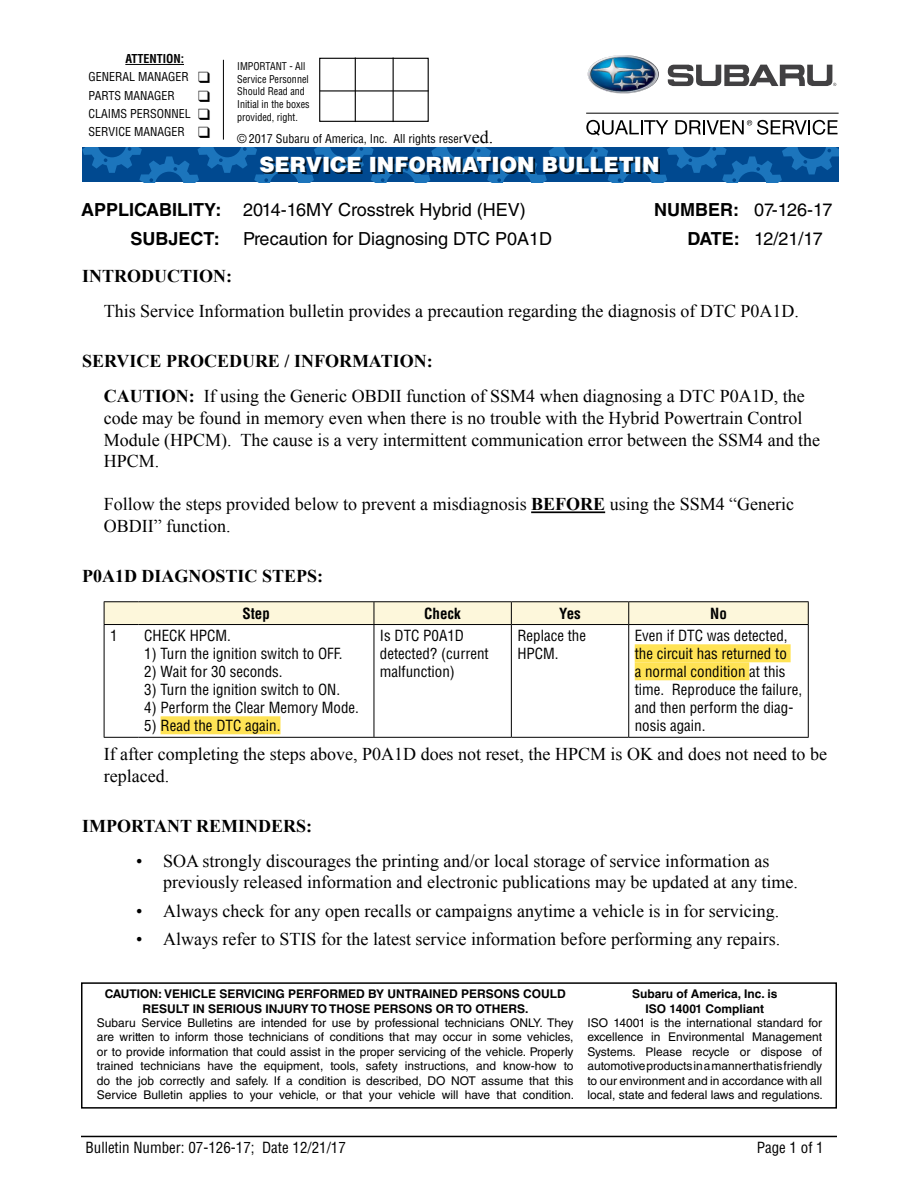
<style>
.page{position:relative;width:918px;height:1188px;background:#fff}
.page>*{position:absolute;margin:0;border:0;box-sizing:border-box;transform-origin:0 0}
.t1{font:900 21px "Helvetica LT Std";color:#fff}
.t2{font:18px/21.6px "Times New Roman";color:#000}
.t3{font:18px/28.3px "Helvetica LT Std";color:#000}
.t4{font:700 18px "Times New Roman";color:#000}
.t5{font:18px/28.3px "Helvetica LT Std";letter-spacing:-.04em;color:#000}
.t6{font:condensed 15px/18px "Helvetica LT Std";color:#000}
.t7{font:700 condensed 15px "Helvetica LT Std";color:#000}
.t8{font:12px/14.4px "Helvetica LT Std";color:#000;text-align:justify}
.t9{font:700 12px/14.4px "Helvetica LT Std";color:#000;text-align:center}
.t10{font:condensed 12px/18.1px "Helvetica LT Std";color:#000}
.t11{font:condensed 10.5px/12.6px "Helvetica LT Std";color:#000;scale:.96 1}
.s1{font-weight:700}
.s2{font-family:"Times New Roman";font-stretch:normal;font-size:18px}
</style>
<div class="page">
<hr style="left:81px;top:1136px;width:756px;height:1px;background:#000">
<hr style="left:531px;top:511px;width:74px;height:2px;background:#000">
<hr style="left:104px;top:601px;width:34px;height:1px;background:#000">
<hr style="left:138px;top:601px;width:236px;height:1px;background:#000">
<hr style="left:374px;top:601px;width:137px;height:1px;background:#000">
<hr style="left:511px;top:601px;width:118px;height:1px;background:#000">
<hr style="left:629px;top:601px;width:180px;height:1px;background:#000">
<div style="left:104px;top:602px;width:705px;height:22px;background:#fdf7db"></div>
<hr style="left:104px;top:625px;width:1px;height:112px;background:#000">
<hr style="left:104px;top:624px;width:34px;height:1px;background:#000">
<hr style="left:138px;top:624px;width:236px;height:1px;background:#000">
<hr style="left:374px;top:624px;width:137px;height:1px;background:#000">
<hr style="left:511px;top:624px;width:118px;height:1px;background:#000">
<hr style="left:629px;top:624px;width:180px;height:1px;background:#000">
<hr style="left:104px;top:737px;width:34px;height:1px;background:#000">
<hr style="left:138px;top:737px;width:236px;height:1px;background:#000">
<hr style="left:374px;top:737px;width:137px;height:1px;background:#000">
<hr style="left:511px;top:737px;width:118px;height:1px;background:#000">
<hr style="left:629px;top:737px;width:180px;height:1px;background:#000">
<hr style="left:374px;top:625px;width:1px;height:112px;background:#000">
<hr style="left:511px;top:625px;width:1px;height:112px;background:#000">
<hr style="left:628px;top:625px;width:1px;height:112px;background:#000">
<hr style="left:808px;top:625px;width:1px;height:112px;background:#000">
<div style="left:161px;top:716px;width:120px;height:18px;background:#ffe355"></div>
<div style="left:635px;top:644px;width:156px;height:18px;background:#ffe355"></div>
<div style="left:635px;top:662px;width:114px;height:18px;background:#ffe355"></div>
<div style="left:81px;top:982px;width:756px;height:127px;border:2px solid #000"></div>
<svg style="left:82px;top:147px;width:757px;height:35px;background:#08569d"></svg>
<div style="left:261px;top:158px;width:399px;height:16px;background:#000;opacity:.75"></div>
<div style="left:319px;top:58px;width:110px;height:64px;border:1px solid #000"></div>
<hr style="left:355px;top:58px;width:1px;height:64px;background:#000">
<hr style="left:393px;top:58px;width:1px;height:64px;background:#000">
<hr style="left:320px;top:90px;width:109px;height:2px;background:#000">
<hr style="left:125px;top:64px;width:59px;height:1px;background:#000">
<hr style="left:223px;top:60px;width:1px;height:80px;background:#000">
<img style="left:588px;top:55px;width:71px;height:39px">
<svg style="left:668px;top:64px;width:168px;height:22px"></svg>
<hr style="left:586px;top:113px;width:253px;height:1px;background:#000">
<svg style="left:586px;top:120px;width:82px;height:16px"></svg>
<svg style="left:675px;top:120px;width:163px;height:15px"></svg>
<p class="t10" style="left:89px;top:50px;width:123px;text-indent:37px"><span class="s1">ATTENTION:<br></span>GENERAL MANAGER ❑<br>PARTS MANAGER</p>
<p class="t10" style="left:89px;top:104px;width:123px">CLAIMS PERSONNEL ❑<br>SERVICE MANAGER ❑</p>
<p class="t11" style="left:237px;top:60px;width:77px">IMPORTANT - All<br>Service Personnel<br>Should Read and<br>Initial in the boxes provided, right.</p>
<p class="t10" style="left:237px;top:130px;width:258px">© 2017 Subaru of America, Inc. All rights reser<span class="s2">ved.</span></p>
<p class="t1" style="left:259px;top:151px;width:402px">SERVICE INFORMATION BULLETIN</p>
<p class="t3" style="left:130px;top:196px;width:397px;text-indent:-49px"><span class="s1">APPLICABILITY:</span> 2014-16MY Crosstrek Hybrid (HEV)<br><span class="s1">SUBJECT:</span></p>
<p class="t3" style="left:243px;top:224px;width:311px">Precaution for Diagnosing DTC P0A1D</p>
<p class="t5" style="left:687px;top:196px;width:147px;text-indent:-33px"><span class="s1">NUMBER:</span> 07-126-17<br><span class="s1">DATE:</span> 12/21/17</p>
<p class="t4" style="left:82px;top:264px;width:151px">INTRODUCTION:</p>
<p class="t2" style="left:104px;top:300px;width:697px">This Service Information bulletin provides a precaution regarding the diagnosis of DTC P0A1D.</p>
<p class="t2" style="left:104px;top:343px;width:702px;line-height:35.1px;text-indent:-22px"><span class="s1">SERVICE PROCEDURE / INFORMATION:<br>CAUTION:</span> If using the Generic OBDII function of SSM4 when diagnosing a DTC P0A1D, the</p>
<p class="t2" style="left:104px;top:407px;width:718px">code may be found in memory even when there is no trouble with the Hybrid Powertrain Control<br>Module (HPCM). The cause is a very intermittent communication error between the SSM4 and the<br>HPCM.</p>
<p class="t2" style="left:104px;top:493px;width:692px">Follow the steps provided below to prevent a misdiagnosis <span class="s1">BEFORE</span> using the SSM4 “Generic<br>OBDII” function.</p>
<p class="t4" style="left:82px;top:563px;width:243px">P0A1D DIAGNOSTIC STEPS:</p>
<p class="t7" style="left:242px;top:604px;width:29px">Step</p>
<p class="t7" style="left:424px;top:604px;width:38px">Check</p>
<p class="t7" style="left:559px;top:604px;width:23px">Yes</p>
<p class="t7" style="left:710px;top:604px;width:18px">No</p>
<p class="t6" style="left:110px;top:627px;width:9px">1</p>
<p class="t6" style="left:144px;top:627px;width:88px">CHECK HPCM.</p>
<p class="t6" style="left:144px;top:645px;width:200px">1) Turn the ignition switch to OFF.</p>
<p class="t6" style="left:144px;top:663px;width:140px">2) Wait for 30 seconds.</p>
<p class="t6" style="left:144px;top:681px;width:197px">3) Turn the ignition switch to ON.</p>
<p class="t6" style="left:144px;top:699px;width:216px">4) Perform the Clear Memory Mode.</p>
<p class="t6" style="left:144px;top:717px;width:138px">5) Read the DTC again.</p>
<p class="t6" style="left:380px;top:627px;width:110px">Is DTC P0A1D detected? (current malfunction)</p>
<p class="t6" style="left:517px;top:627px;width:70px">Replace the<br>HPCM.</p>
<p class="t6" style="left:635px;top:627px;width:169px">Even if DTC was detected, the circuit has returned to<br>a normal condition at this time. Reproduce the failure, and then perform the diag&shy;nosis again.</p>
<p class="t2" style="left:104px;top:743px;width:725px">If after completing the steps above, P0A1D does not reset, the HPCM is OK and does not need to be replaced.</p>
<p class="t4" style="left:82px;top:813px;width:232px">IMPORTANT REMINDERS:</p>
<p class="t2" style="left:163px;top:850px;width:636px;text-indent:-27px">• SOA strongly discourages the printing and/or local storage of service information as previously released information and electronic publications may be updated at any time.</p>
<p class="t2" style="left:136px;top:900px;width:645px">• Always check for any open recalls or campaigns anytime a vehicle is in for servicing.</p>
<p class="t2" style="left:136px;top:928px;width:646px">• Always refer to STIS for the latest service information before performing any repairs.</p>
<p class="t9" style="left:105px;top:987px;width:463px">CAUTION: VEHICLE SERVICING PERFORMED BY UNTRAINED PERSONS COULD<br>RESULT IN SERIOUS INJURY TO THOSE PERSONS OR TO OTHERS.</p>
<p class="t8" style="left:97px;top:1016px;width:479px">Subaru Service Bulletins are intended for use by professional technicians ONLY. They are written to inform those technicians of conditions that may occur in some vehicles, or to provide information that could assist in the proper servicing of the vehicle. Properly trained technicians have the equipment, tools, safety instructions, and know-how to do the job correctly and safely. If a condition is described, DO NOT assume that this Service Bulletin applies to your vehicle, or that your vehicle will have that condition.</p>
<p class="t9" style="left:632px;top:987px;width:147px">Subaru of America, Inc. is<br>ISO 14001 Compliant</p>
<p class="t8" style="left:588px;top:1016px;width:237px">ISO 14001 is the international standard for excellence in Environmental Management Systems. Please recycle or dispose of automotive products in a manner that is friendly to our environment and in accordance with all local, state and federal laws and regulations.</p>
<p class="t6" style="left:86px;top:1138px;width:262px">Bulletin Number: 07-126-17; Date 12/21/17</p>
<p class="t6" style="left:757px;top:1138px;width:69px">Page 1 of 1</p>
</div>
